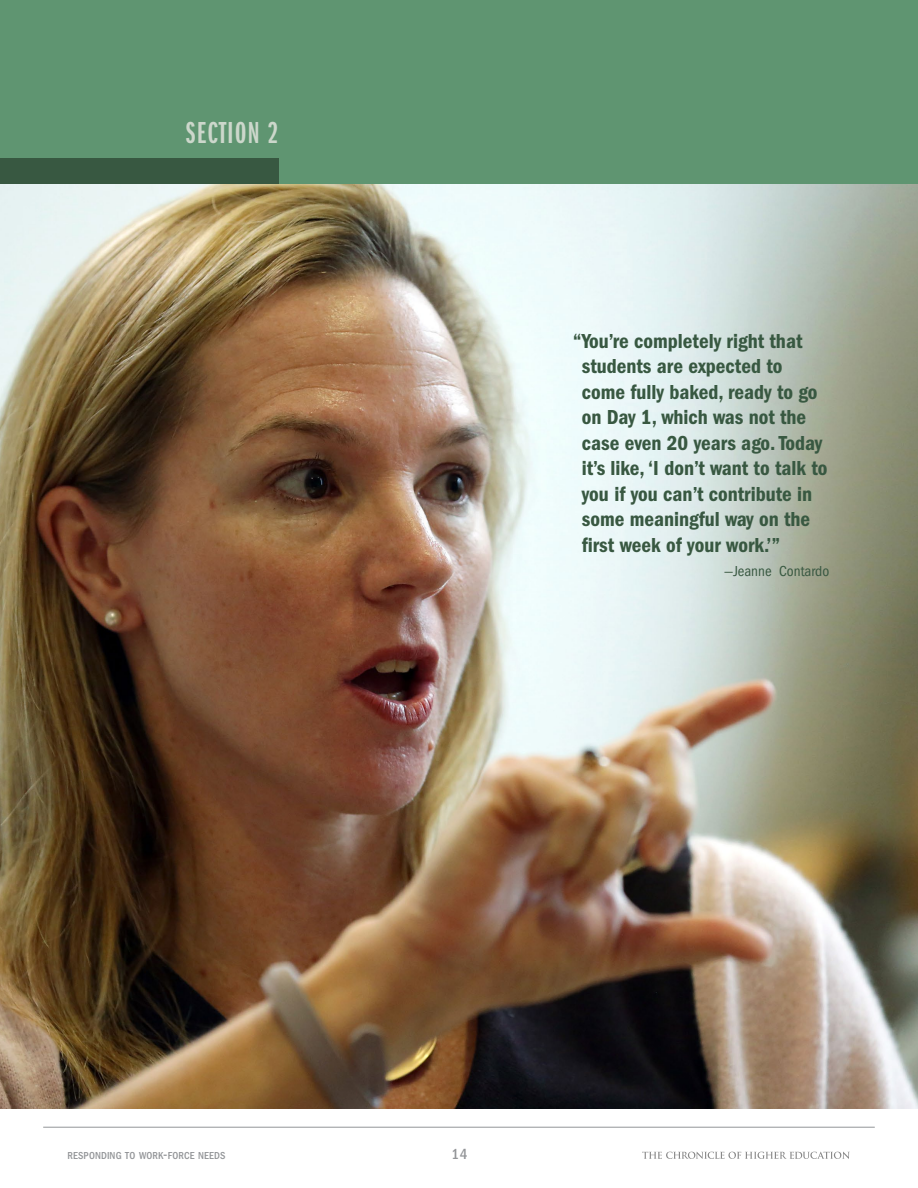
<style>
.page{position:relative;width:918px;height:1188px;background:#fff}
.page>*{position:absolute;margin:0;border:0;box-sizing:border-box;transform-origin:0 0}
.Section_Headers{font:31.5px "ITC Franklin Gothic Std Dm X Cp";letter-spacing:.05em;color:#ccd7cb}
.t1{font:21px/25.5px "ITC Franklin Gothic Std Dm Cd";color:#385841}
.t2{font:condensed 15px "ITC Franklin Gothic Std";color:#385841}
.t3{font:500 condensed 15px "ITC Franklin Gothic Std";color:#939598}
.CHE_News_Body_Justif{font:500 condensed 10.5px "ITC Franklin Gothic Std";letter-spacing:.01em;color:#939598}
.s1{font-size:15px}
</style>
<div class="page">
<hr style="left:43px;top:1127px;width:832px;height:1px;background:#939598">
<svg style="left:642px;top:1152px;width:208px;height:7px"></svg>
<div style="left:0;top:0;width:918px;height:184px;background:#5f9571"></div>
<div style="left:0;top:158px;width:278px;height:26px;background:#385841"></div>
<img style="left:0;top:184px;width:918px;height:925px">
<p class="Section_Headers" style="left:186px;top:116px;width:94px">SECTION 2</p>
<p class="t1" style="left:582px;top:328px;width:247px;text-indent:-9px">“You’re completely right that students are expected to come fully baked, ready to go on Day 1, which was not the case even 20 years ago. Today it’s like, ‘I don’t want to talk to you if you can’t contribute in some meaningful way on the first week of your work.’”</p>
<p class="t2" style="left:724px;top:562px;width:107px">—Jeanne Contardo</p>
<p class="CHE_News_Body_Justif" style="left:68px;top:1150px;width:160px">RESPONDING TO WORK<span class="s1">-</span>FORCE NEEDS</p>
<p class="t3" style="left:451px;top:1146px;width:18px">14</p>
</div>
